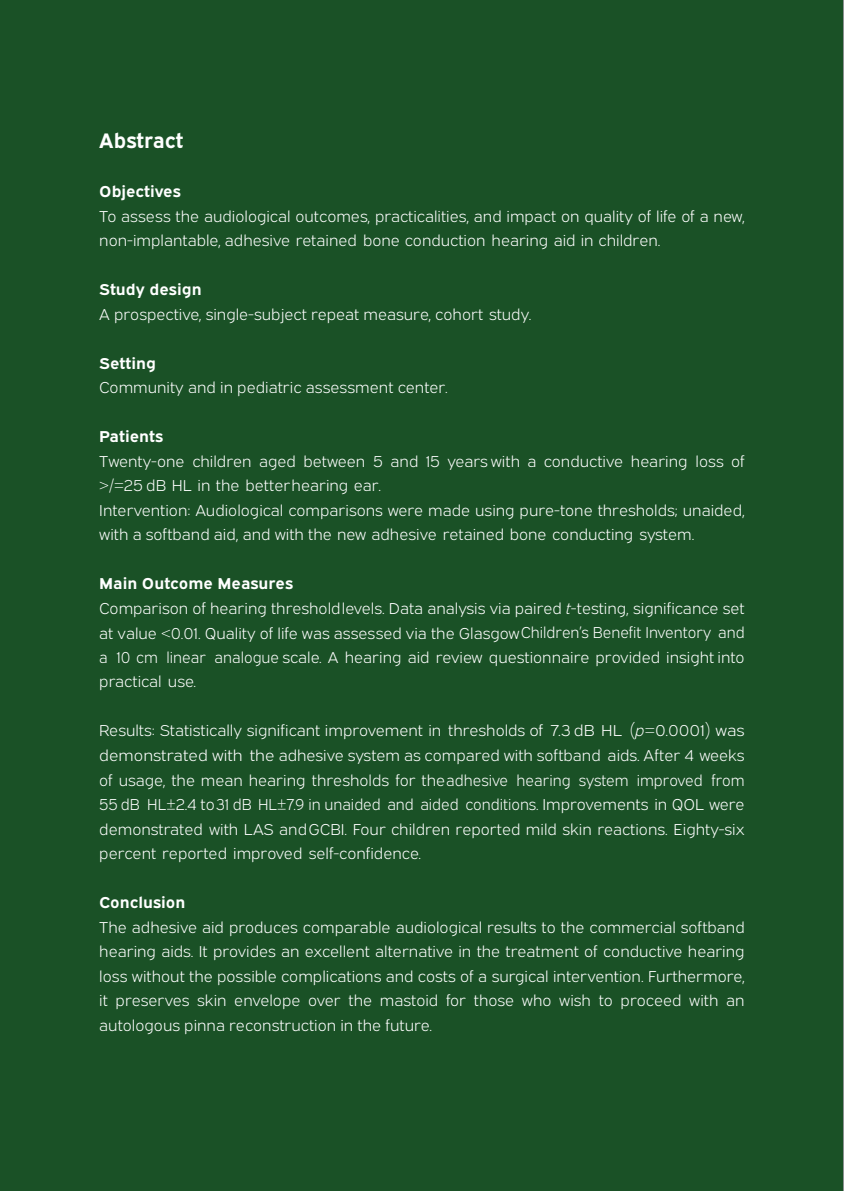
<style>
.page{position:relative;width:844px;height:1191px;background:#fff}
.page>*{position:absolute;margin:0;border:0;box-sizing:border-box;transform-origin:0 0}
.t1{font:700 21px "Expressway Rg";color:#fff}
.t2{font:15.75px/24.5px "Expressway Lt";color:#fff;text-align:justify;scale:1.05 1}
.t3{font:700 15.75px "Expressway Rg";color:#fff;scale:1.05 1}
.s1{font-style:italic}
</style>
<div class="page">
<div style="left:0;top:0;width:843px;height:1191px;background:#1a5126"></div>
<h1 class="t1" style="left:99px;top:124px;width:86px">Abstract</h1>
<p class="t3" style="left:99px;top:179px;width:79px">Objectives</p>
<p class="t2" style="left:99px;top:202px;width:616px">To assess the audiological outcomes, practicalities, and impact on quality of life of a new, non-implantable, adhesive retained bone conduction hearing aid in children.</p>
<p class="t3" style="left:99px;top:277px;width:99px">Study design</p>
<p class="t2" style="left:99px;top:300px;width:413px">A prospective, single-subject repeat measure, cohort study.</p>
<p class="t3" style="left:99px;top:351px;width:56px">Setting</p>
<p class="t2" style="left:99px;top:374px;width:333px">Community and in pediatric assessment center.</p>
<p class="t3" style="left:99px;top:424px;width:62px">Patients</p>
<p class="t2" style="left:99px;top:447px;width:616px;text-align:left">Twenty-one children aged between 5 and 15 years with a conductive hearing loss of &gt;/=25 dB HL in the better hearing ear.<br>Intervention: Audiological comparisons were made using pure-tone thresholds; unaided, with a softband aid, and with the new adhesive retained bone conducting system.</p>
<p class="t3" style="left:99px;top:571px;width:186px">Main Outcome Measures</p>
<p class="t2" style="left:99px;top:594px;width:616px">Comparison of hearing threshold levels. Data analysis via paired <span class="s1">t</span>-testing, significance set at value &lt;0.01. Quality of life was assessed via the Glasgow Children’s Benefit Inventory and a 10 cm linear analogue scale. A hearing aid review questionnaire provided insight into practical use.</p>
<p class="t2" style="left:99px;top:717px;width:616px">Results: Statistically significant improvement in thresholds of 7.3 dB HL (<span class="s1">p</span>=0.0001) was demonstrated with the adhesive system as compared with softband aids. After 4 weeks of usage, the mean hearing thresholds for the adhesive hearing system improved from 55 dB HL±2.4 to 31 dB HL±7.9 in unaided and aided conditions. Improvements in QOL were demonstrated with LAS and GCBI. Four children reported mild skin reactions. Eighty-six percent reported improved self-confidence.</p>
<p class="t3" style="left:99px;top:890px;width:83px">Conclusion</p>
<p class="t2" style="left:99px;top:913px;width:616px">The adhesive aid produces comparable audiological results to the commercial softband hearing aids. It provides an excellent alternative in the treatment of conductive hearing loss without the possible complications and costs of a surgical intervention. Furthermore, it preserves skin envelope over the mastoid for those who wish to proceed with an autologous pinna reconstruction in the future.</p>
</div>
